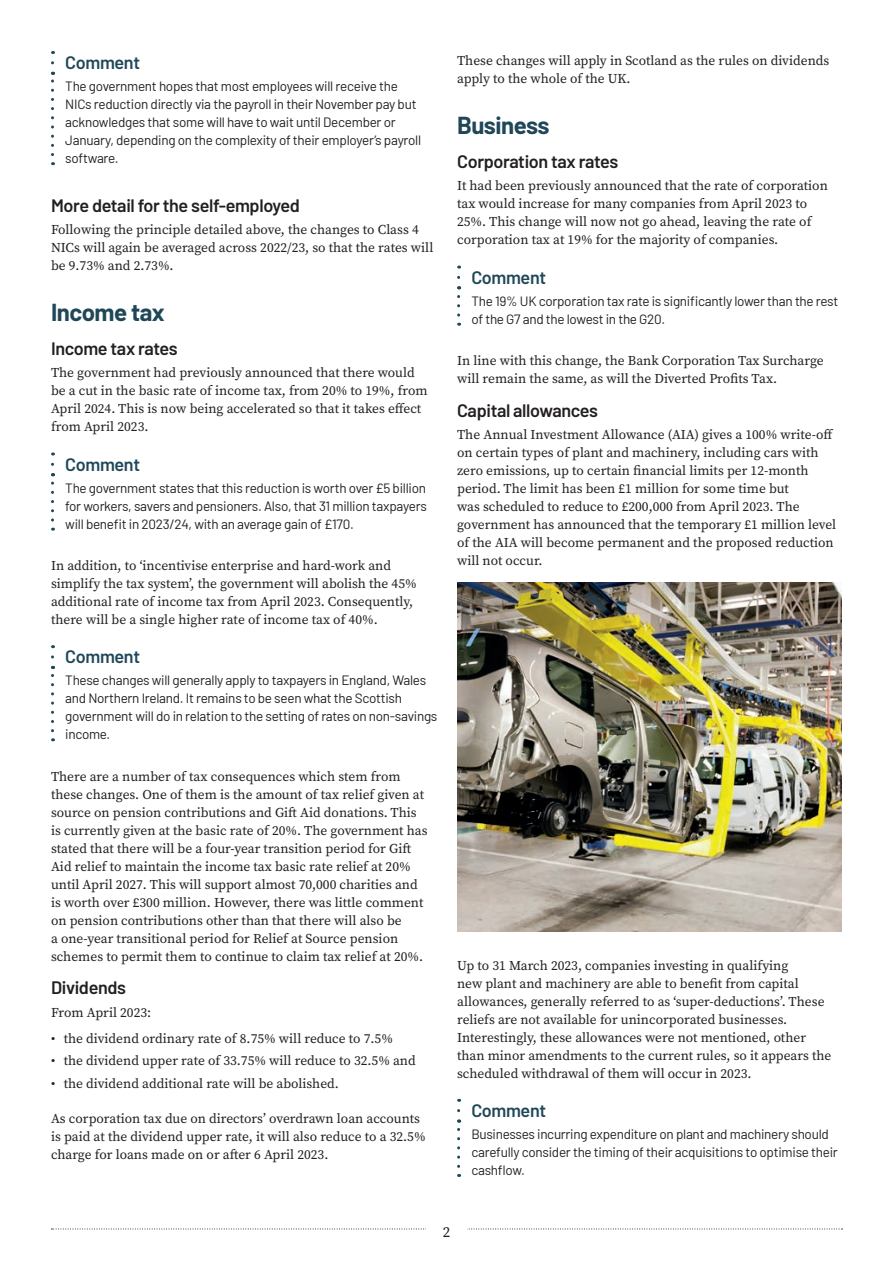
<style>
.page{position:relative;width:893px;height:1263px;background:#fff}
.page>*{position:absolute;margin:0;border:0;box-sizing:border-box;transform-origin:0 0}
.t1{font:700 24px "Barlow";letter-spacing:-.02em;color:#1f4758}
.t2{font:600 18px "Barlow";letter-spacing:-.02em;color:#231f20}
.t3{font:600 18px "Barlow";letter-spacing:-.02em;color:#1f4758}
.t4{font:15px "Source Serif Pro";color:#231f20}
.t5{font:13.5px/18px "Source Serif Pro";color:#231f20}
.t6{font:13.5px/18px "Barlow";letter-spacing:-.02em;color:#231f20}
</style>
<div class="page">
<svg style="left:51px;top:1228px;width:792px;height:1px"></svg>
<div style="left:426px;top:1208px;width:41px;height:42px;background:#fff"></div>
<svg style="left:51px;top:72px;width:3px;height:83px"></svg>
<svg style="left:51px;top:51px;width:3px;height:12px"></svg>
<svg style="left:51px;top:473px;width:3px;height:47px"></svg>
<svg style="left:51px;top:452px;width:3px;height:12px"></svg>
<svg style="left:51px;top:666px;width:3px;height:65px"></svg>
<svg style="left:51px;top:645px;width:3px;height:12px"></svg>
<svg style="left:457px;top:286px;width:3px;height:29px"></svg>
<svg style="left:457px;top:266px;width:3px;height:11px"></svg>
<svg style="left:457px;top:1119px;width:3px;height:47px"></svg>
<svg style="left:457px;top:1099px;width:3px;height:12px"></svg>
<img style="left:457px;top:583px;width:385px;height:348px">
<h2 class="t3" style="left:65px;top:49px;width:76px">Comment</h2>
<p class="t6" style="left:65px;top:76px;width:357px">The government hopes that most employees will receive the NICs reduction directly via the payroll in their November pay but acknowledges that some will have to wait until December or January, depending on the complexity of their employer’s payroll software.</p>
<h2 class="t2" style="left:51px;top:192px;width:250px">More detail for the self-employed</h2>
<p class="t5" style="left:51px;top:220px;width:384px">Following the principle detailed above, the changes to Class 4<br>NICs will again be averaged across 2022/23, so that the rates will be 9.73% and 2.73%.</p>
<h1 class="t1" style="left:51px;top:295px;width:115px">Income tax</h1>
<h2 class="t2" style="left:51px;top:335px;width:128px">Income tax rates</h2>
<p class="t5" style="left:51px;top:364px;width:378px">The government had previously announced that there would be a cut in the basic rate of income tax, from 20% to 19%, from April 2024. This is now being accelerated so that it takes effect from April 2023.</p>
<h2 class="t3" style="left:65px;top:451px;width:76px">Comment</h2>
<p class="t6" style="left:65px;top:478px;width:363px;text-align:justify">The government states that this reduction is worth over £5 billion for workers, savers and pensioners. Also, that 31 million taxpayers will benefit in 2023/24, with an average gain of £170.</p>
<p class="t5" style="left:51px;top:556px;width:367px">In addition, to ‘incentivise enterprise and hard-work and simplify the tax system’, the government will abolish the 45% additional rate of income tax from April 2023. Consequently, there will be a single higher rate of income tax of 40%.</p>
<h2 class="t3" style="left:65px;top:643px;width:76px">Comment</h2>
<p class="t6" style="left:65px;top:670px;width:374px">These changes will generally apply to taxpayers in England, Wales and Northern Ireland. It remains to be seen what the Scottish government will do in relation to the setting of rates on non-savings income.</p>
<p class="t5" style="left:51px;top:767px;width:378px">There are a number of tax consequences which stem from these changes. One of them is the amount of tax relief given at source on pension contributions and Gift Aid donations. This is currently given at the basic rate of 20%. The government has stated that there will be a four-year transition period for Gift Aid relief to maintain the income tax basic rate relief at 20% until April 2027. This will support almost 70,000 charities and is worth over £300 million. However, there was little comment on pension contributions other than that there will also be<br>a one-year transitional period for Relief at Source pension schemes to permit them to continue to claim tax relief at 20%.</p>
<h2 class="t2" style="left:51px;top:975px;width:76px">Dividends</h2>
<p class="t5" style="left:51px;top:1003px;width:102px">From April 2023:</p>
<p class="t5" style="left:51px;top:1029px;width:343px">• the dividend ordinary rate of 8.75% will reduce to 7.5%</p>
<p class="t5" style="left:51px;top:1052px;width:366px">• the dividend upper rate of 33.75% will reduce to 32.5% and</p>
<p class="t5" style="left:51px;top:1074px;width:289px">• the dividend additional rate will be abolished.</p>
<p class="t5" style="left:51px;top:1109px;width:376px">As corporation tax due on directors’ overdrawn loan accounts is paid at the dividend upper rate, it will also reduce to a 32.5% charge for loans made on or after 6 April 2023.</p>
<p class="t5" style="left:457px;top:51px;width:374px">These changes will apply in Scotland as the rules on dividends apply to the whole of the UK.</p>
<h1 class="t1" style="left:457px;top:108px;width:94px">Business</h1>
<h2 class="t2" style="left:457px;top:148px;width:163px">Corporation tax rates</h2>
<p class="t5" style="left:457px;top:177px;width:372px">It had been previously announced that the rate of corporation tax would increase for many companies from April 2023 to 25%. This change will now not go ahead, leaving the rate of corporation tax at 19% for the majority of companies.</p>
<h2 class="t3" style="left:471px;top:264px;width:76px">Comment</h2>
<p class="t6" style="left:471px;top:291px;width:369px">The 19% UK corporation tax rate is significantly lower than the rest of the G7 and the lowest in the G20.</p>
<p class="t5" style="left:457px;top:351px;width:368px">In line with this change, the Bank Corporation Tax Surcharge will remain the same, as will the Diverted Profits Tax.</p>
<h2 class="t2" style="left:457px;top:397px;width:142px">Capital allowances</h2>
<p class="t5" style="left:457px;top:425px;width:380px">The Annual Investment Allowance (AIA) gives a 100% write-off on certain types of plant and machinery, including cars with zero emissions, up to certain financial limits per 12-month period. The limit has been £1 million for some time but<br>was scheduled to reduce to £200,000 from April 2023. The government has announced that the temporary £1 million level of the AIA will become permanent and the proposed reduction will not occur.</p>
<p class="t5" style="left:457px;top:956px;width:376px">Up to 31 March 2023, companies investing in qualifying<br>new plant and machinery are able to benefit from capital allowances, generally referred to as ‘super-deductions’. These reliefs are not available for unincorporated businesses.<br>Interestingly, these allowances were not mentioned, other than minor amendments to the current rules, so it appears the scheduled withdrawal of them will occur in 2023.</p>
<h2 class="t3" style="left:471px;top:1097px;width:76px">Comment</h2>
<p class="t6" style="left:471px;top:1124px;width:368px">Businesses incurring expenditure on plant and machinery should carefully consider the timing of their acquisitions to optimise their cashflow.</p>
<p class="t4" style="left:443px;top:1222px;width:9px">2</p>
</div>
